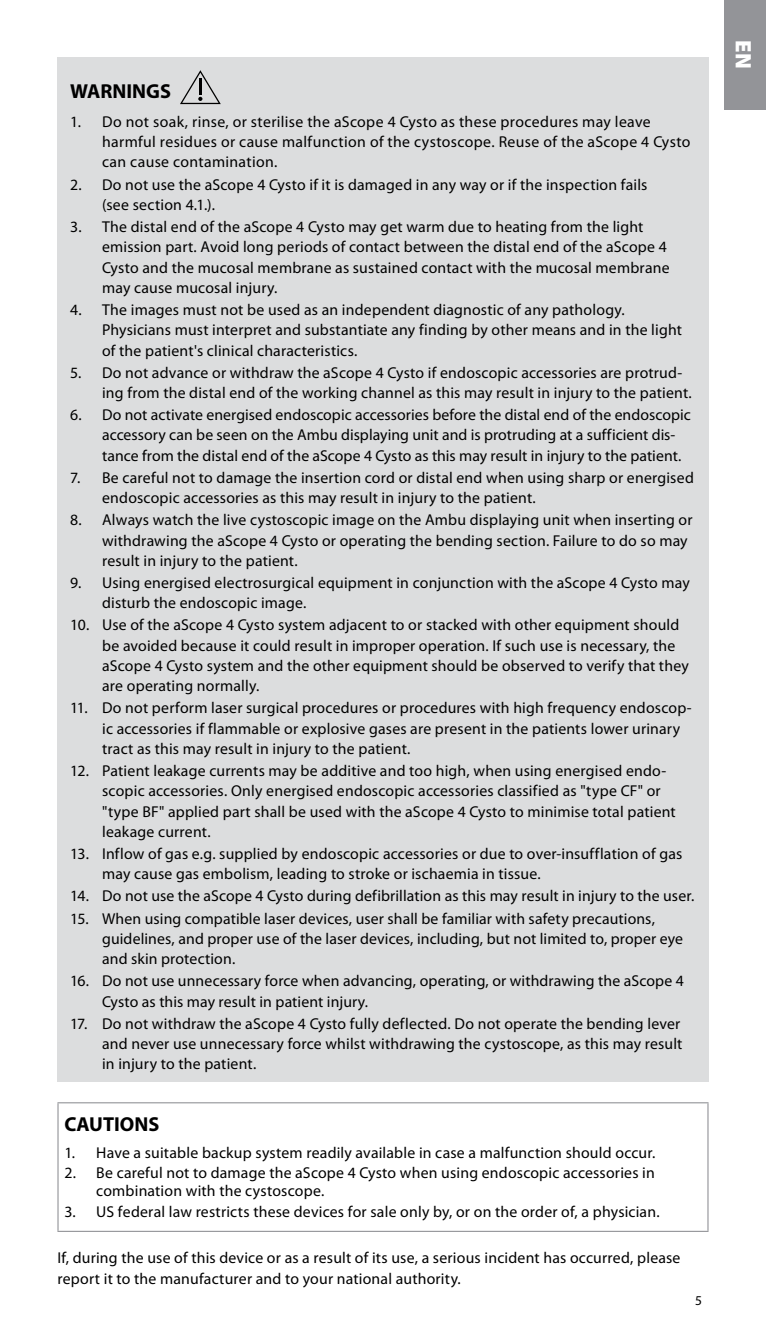
<style>
.page{position:relative;width:766px;height:1340px;background:#fff}
.page>*{position:absolute;margin:0;border:0;box-sizing:border-box;transform-origin:0 0}
.t1{font:900 22.5px "Myriad Pro";color:#fff}
.t2{font:700 20.25px "Myriad Pro";color:#000}
.t3{font:15.75px/20.2px "Myriad Pro";letter-spacing:.01em;color:#000}
.t4{font:13.5px "Myriad Pro";color:#000}
</style>
<div class="page">
<div style="left:724px;top:0;width:41px;height:110px;background:#939498"></div>
<div style="left:57px;top:57px;width:651px;height:1024px;background:#dcddde"></div>
<svg style="left:180px;top:70px;width:41px;height:34px"></svg>
<hr style="left:57px;top:1102px;width:651px;height:1px;background:#939498">
<hr style="left:57px;top:1103px;width:2px;height:127px;background:#939498">
<hr style="left:707px;top:1103px;width:1px;height:127px;background:#939498">
<hr style="left:57px;top:1230px;width:651px;height:1px;background:#939498">
<p class="t2" style="left:70px;top:78px;width:102px">WARNINGS</p>
<p class="t3" style="left:102px;top:111px;width:589px;text-indent:-32px">1. Do not soak, rinse, or sterilise the aScope 4 Cysto as these procedures may leave harmful residues or cause malfunction of the cystoscope. Reuse of the aScope 4 Cysto can cause contamination.</p>
<p class="t3" style="left:102px;top:174px;width:546px;text-indent:-32px">2. Do not use the aScope 4 Cysto if it is damaged in any way or if the inspection fails (see section 4.1.).</p>
<p class="t3" style="left:102px;top:216px;width:569px;text-indent:-32px">3. The distal end of the aScope 4 Cysto may get warm due to heating from the light emission part. Avoid long periods of contact between the distal end of the aScope 4<br>Cysto and the mucosal membrane as sustained contact with the mucosal membrane may cause mucosal injury.</p>
<p class="t3" style="left:102px;top:299px;width:581px;text-indent:-32px">4. The images must not be used as an independent diagnostic of any pathology.<br>Physicians must interpret and substantiate any finding by other means and in the light of the patient's clinical characteristics.</p>
<p class="t3" style="left:102px;top:362px;width:591px;text-indent:-32px">5. Do not advance or withdraw the aScope 4 Cysto if endoscopic accessories are protrud&shy;ing from the distal end of the working channel as this may result in injury to the patient.</p>
<p class="t3" style="left:102px;top:404px;width:590px;text-indent:-32px">6. Do not activate energised endoscopic accessories before the distal end of the endoscopic accessory can be seen on the Ambu displaying unit and is protruding at a sufficient dis&shy;tance from the distal end of the aScope 4 Cysto as this may result in injury to the patient.</p>
<p class="t3" style="left:102px;top:467px;width:593px;text-indent:-32px">7. Be careful not to damage the insertion cord or distal end when using sharp or energised endoscopic accessories as this may result in injury to the patient.</p>
<p class="t3" style="left:102px;top:509px;width:591px;text-indent:-32px">8. Always watch the live cystoscopic image on the Ambu displaying unit when inserting or withdrawing the aScope 4 Cysto or operating the bending section. Failure to do so may result in injury to the patient.</p>
<p class="t3" style="left:102px;top:572px;width:589px;text-indent:-32px">9. Using energised electrosurgical equipment in conjunction with the aScope 4 Cysto may disturb the endoscopic image.</p>
<p class="t3" style="left:102px;top:614px;width:588px;text-indent:-32px">10. Use of the aScope 4 Cysto system adjacent to or stacked with other equipment should be avoided because it could result in improper operation. If such use is necessary, the aScope 4 Cysto system and the other equipment should be observed to verify that they are operating normally.</p>
<p class="t3" style="left:102px;top:697px;width:591px;text-indent:-32px">11. Do not perform laser surgical procedures or procedures with high frequency endoscop&shy;ic accessories if flammable or explosive gases are present in the patients lower urinary tract as this may result in injury to the patient.</p>
<p class="t3" style="left:102px;top:760px;width:575px;text-indent:-32px">12. Patient leakage currents may be additive and too high, when using energised endo&shy;scopic accessories. Only energised endoscopic accessories classified as "type CF" or "type BF" applied part shall be used with the aScope 4 Cysto to minimise total patient leakage current.</p>
<p class="t3" style="left:102px;top:843px;width:581px;text-indent:-32px">13. Inflow of gas e.g. supplied by endoscopic accessories or due to over-insufflation of gas may cause gas embolism, leading to stroke or ischaemia in tissue.</p>
<p class="t3" style="left:70px;top:885px;width:625px">14. Do not use the aScope 4 Cysto during defibrillation as this may result in injury to the user.</p>
<p class="t3" style="left:102px;top:908px;width:582px;text-indent:-32px">15. When using compatible laser devices, user shall be familiar with safety precautions, guidelines, and proper use of the laser devices, including, but not limited to, proper eye and skin protection.</p>
<p class="t3" style="left:102px;top:970px;width:583px;text-indent:-32px">16. Do not use unnecessary force when advancing, operating, or withdrawing the aScope 4<br>Cysto as this may result in patient injury.</p>
<p class="t3" style="left:102px;top:1013px;width:581px;text-indent:-32px">17. Do not withdraw the aScope 4 Cysto fully deflected. Do not operate the bending lever and never use unnecessary force whilst withdrawing the cystoscope, as this may result in injury to the patient.</p>
<p class="t2" style="left:64px;top:1110px;width:96px">CAUTIONS</p>
<p class="t3" style="left:64px;top:1141px;width:592px">1. Have a suitable backup system readily available in case a malfunction should occur.</p>
<p class="t3" style="left:96px;top:1163px;width:560px;line-height:18.4px;text-indent:-32px">2. Be careful not to damage the aScope 4 Cysto when using endoscopic accessories in combination with the cystoscope.</p>
<p class="t3" style="left:64px;top:1200px;width:596px">3. US federal law restricts these devices for sale only by, or on the order of, a physician.</p>
<p class="t3" style="left:57px;top:1247px;width:624px">If, during the use of this device or as a result of its use, a serious incident has occurred, please report it to the manufacturer and to your national authority.</p>
<p class="t4" style="left:695px;top:1292px;width:8px">5</p>
<h1 class="t1" style="left:756px;top:40px;width:30px;rotate:90deg">EN</h1>
</div>
